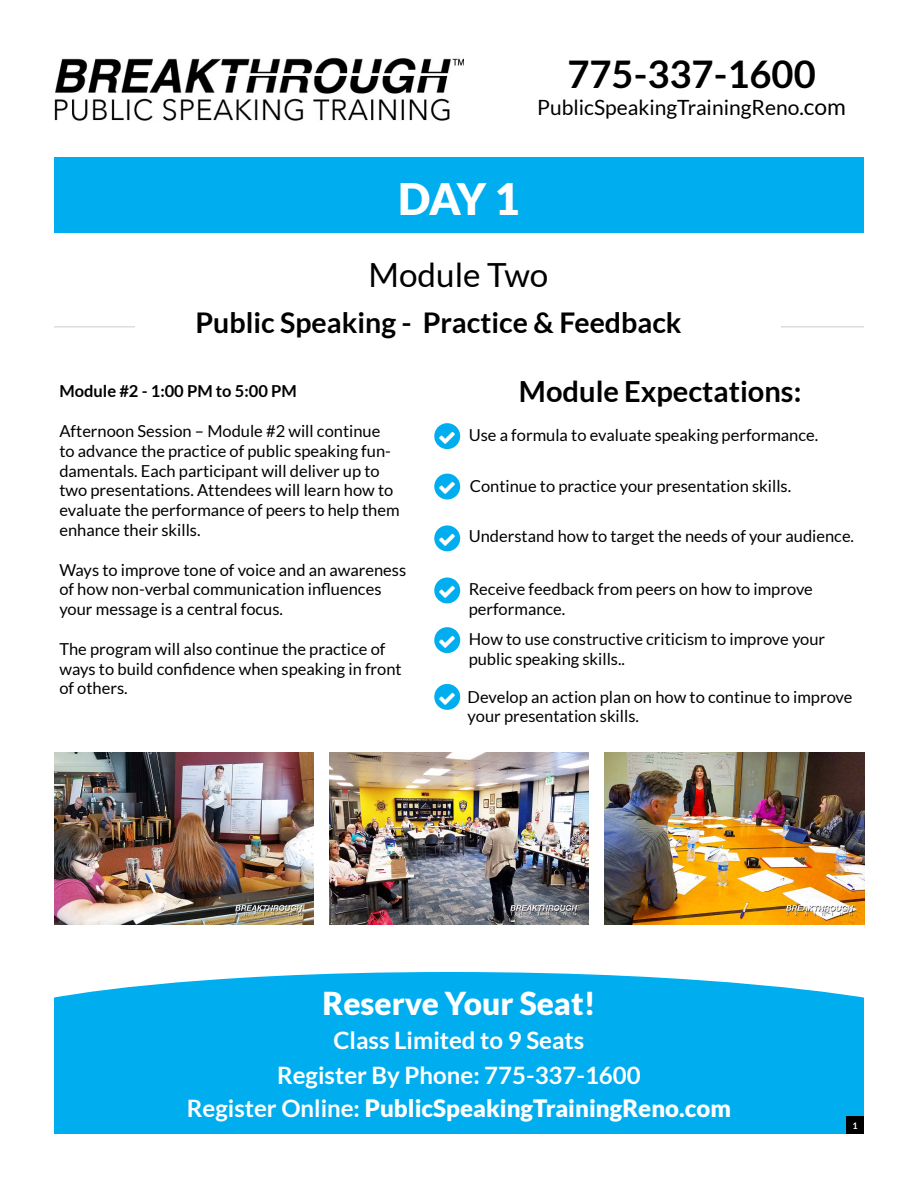
<style>
.page{position:relative;width:918px;height:1188px;background:#fff}
.page>*{position:absolute;margin:0;border:0;box-sizing:border-box;transform-origin:0 0}
.t1{font:900 43.5px "Lato";color:#fff}
.t2{font:700 38.1px "Lato";color:#000}
.t3{font:33.3px "Lato";color:#000}
.t4{font:900 31.65px "Lato";color:#fff}
.t5{font:700 29.1px "Lato";color:#000}
.t6{font:700 28.5px "Lato";color:#000}
.t7{font:700 24px/34px "Lato";color:#fff;text-align:center}
.t8{font:21px "Lato";color:#000}
.t9{font:16.5px/19.8px "Lato";color:#000}
.t10{font:700 16.5px "Lato";color:#000}
.t11{font:700 9px "Lato";color:#fff}
.s1{font-size:22.8px}
.s2{font-weight:900}
</style>
<div class="page">
<img style="left:54px;top:57px;width:410px;height:64px">
<div style="left:54px;top:972px;width:810px;height:162px;background:#00aeef"></div>
<div style="left:54px;top:158px;width:810px;height:75px;background:#00aeef"></div>
<hr style="left:781px;top:327px;width:83px;height:1px;background:#cdcccb">
<div style="left:434px;top:423px;width:26px;height:26px;background:#00aeef;border-radius:50%"></div>
<div style="left:434px;top:474px;width:26px;height:26px;background:#00aeef;border-radius:50%"></div>
<div style="left:434px;top:525px;width:26px;height:26px;background:#00aeef;border-radius:50%"></div>
<div style="left:434px;top:577px;width:26px;height:26px;background:#00aeef;border-radius:50%"></div>
<div style="left:434px;top:627px;width:26px;height:26px;background:#00aeef;border-radius:50%"></div>
<div style="left:434px;top:684px;width:26px;height:26px;background:#00aeef;border-radius:50%"></div>
<hr style="left:54px;top:327px;width:81px;height:1px;background:#cdcccb">
<img style="left:54px;top:753px;width:259px;height:171px">
<img style="left:329px;top:753px;width:260px;height:171px">
<img style="left:605px;top:753px;width:259px;height:171px">
<div style="left:846px;top:1116px;width:18px;height:18px;background:#000"></div>
<h2 class="t2" style="left:567px;top:52px;width:250px">775-337-1600</h2>
<p class="t8" style="left:537px;top:96px;width:310px">PublicSpeakingTrainingReno.<span class="s1">com</span></p>
<h1 class="t1" style="left:398px;top:174px;width:123px">DAY 1</h1>
<h3 class="t3" style="left:368px;top:257px;width:181px">Module Two</h3>
<h3 class="t6" style="left:195px;top:306px;width:488px">Public Speaking - Practice &amp; Feedback</h3>
<p class="t10" style="left:59px;top:382px;width:239px">Module #2 - 1:00 PM to 5:00 PM</p>
<h3 class="t5" style="left:519px;top:375px;width:284px">Module Expectations:</h3>
<p class="t9" style="left:59px;top:421px;width:342px">Afternoon Session – Module #2 will continue to advance the practice of public speaking fun&shy;damentals. Each participant will deliver up to two presentations. Attendees will learn how to evaluate the performance of peers to help them enhance their skills.</p>
<p class="t9" style="left:59px;top:560px;width:348px">Ways to improve tone of voice and an awareness of how non-verbal communication influences your message is a central focus.</p>
<p class="t9" style="left:59px;top:639px;width:344px">The program will also continue the practice of ways to build confidence when speaking in front of others.</p>
<p class="t9" style="left:469px;top:425px;width:351px">Use a formula to evaluate speaking performance.</p>
<p class="t9" style="left:470px;top:476px;width:323px">Continue to practice your presentation skills.</p>
<p class="t9" style="left:469px;top:526px;width:387px">Understand how to target the needs of your audience.</p>
<p class="t9" style="left:469px;top:579px;width:346px">Receive feedback from peers on how to improve performance.</p>
<p class="t9" style="left:469px;top:629px;width:358px">How to use constructive criticism to improve your public speaking skills..</p>
<p class="t9" style="left:468px;top:687px;width:386px">Develop an action plan on how to continue to improve your presentation skills.</p>
<h3 class="t4" style="left:322px;top:985px;width:275px">Reserve Your Seat!</h3>
<h3 class="t7" style="left:187px;top:1023px;width:546px">Class Limited to 9 Seats<br>Register By Phone: 775-337-1600<br>Register Online: <span class="s2">PublicSpeakingTrainingReno.com</span></h3>
<p class="t11" style="left:853px;top:1120px;width:7px">1</p>
</div>
